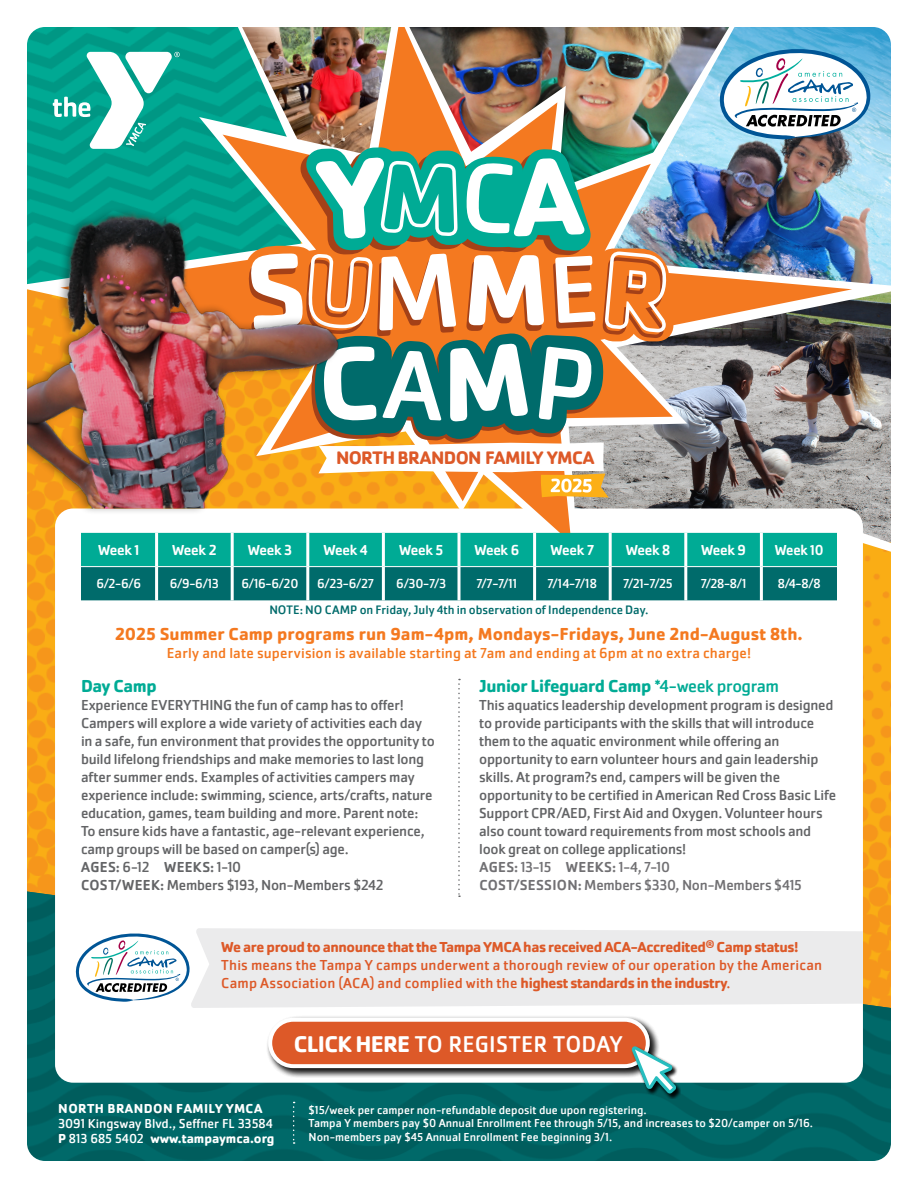
<style>
.page{position:relative;width:918px;height:1188px;background:#fff}
.page>*{position:absolute;margin:0;border:0;box-sizing:border-box;transform-origin:0 0}
.t1{font:23.7px "Cachet Pro";letter-spacing:.01em;color:#fff}
.t2{font:700 18.75px "Cachet Pro";letter-spacing:-.03em;color:#dd5928}
.t3{font:700 18px "Cachet Pro";letter-spacing:.005em;color:#f47920}
.t4{font:700 18px "Cachet Pro";letter-spacing:-.02em;color:#00ab95}
.t5{font:15px/18px "Cachet Pro";letter-spacing:-.015em;color:#636466}
.t6{font:15px/18px "Cachet Pro";letter-spacing:.01em;color:#dd5928}
.t7{font:15px "Cachet Pro";letter-spacing:.01em;color:#f47920}
.t8{font:500 15px "Cachet Pro";letter-spacing:-.02em;color:#fff}
.t9{font:13.5px/15px "Cachet Pro";color:#fff}
.t10{font:700 13.5px "Cachet Pro";letter-spacing:.035em;color:#fff}
.t11{font:12.75px "Cachet Pro";letter-spacing:-.005em;color:#006b6b}
.t12{font:12px/13.5px "Cachet Pro";color:#fff}
.s1{font-weight:500}
.s2{font-weight:400}
.s3{font-weight:500;color:#717073}
.s4{color:#717073}
.s5{font-weight:700}
</style>
<div class="page">
<img style="left:27px;top:27px;width:864px;height:1134px">
<div style="left:266px;top:1015px;width:394px;height:64px;background:#000;opacity:.75"></div>
<div style="left:270px;top:1020px;width:378px;height:46px;background:#dd5928;border-radius:23px"></div>
<div style="left:268px;top:1018px;width:382px;height:50px;border:4px solid #fff;border-radius:23px"></div>
<div style="left:631px;top:1046px;width:50px;height:53px;background:#000;opacity:.75"></div>
<svg style="left:629px;top:1043px;width:50px;height:54px"></svg>
<p class="t2" style="left:336px;top:446px;width:260px">NORTH BRANDON FAMILY YMCA</p>
<p class="t8" style="left:98px;top:542px;width:43px">Week 1</p>
<p class="t8" style="left:172px;top:542px;width:46px">Week 2</p>
<p class="t8" style="left:248px;top:542px;width:46px">Week 3</p>
<p class="t8" style="left:323px;top:542px;width:46px">Week 4</p>
<p class="t8" style="left:399px;top:542px;width:46px">Week 5</p>
<p class="t8" style="left:474px;top:542px;width:46px">Week 6</p>
<p class="t8" style="left:551px;top:542px;width:45px">Week 7</p>
<p class="t8" style="left:626px;top:542px;width:46px">Week 8</p>
<p class="t8" style="left:701px;top:542px;width:46px">Week 9</p>
<p class="t8" style="left:775px;top:542px;width:50px">Week 10</p>
<p class="t9" style="left:96px;top:577px;width:46px">6/2-6/6</p>
<p class="t9" style="left:170px;top:577px;width:51px">6/9-6/13</p>
<p class="t9" style="left:242px;top:577px;width:58px">6/16-6/20</p>
<p class="t9" style="left:317px;top:577px;width:58px">6/23-6/27</p>
<p class="t9" style="left:396px;top:577px;width:51px">6/30-7/3</p>
<p class="t9" style="left:476px;top:577px;width:42px">7/7-7/11</p>
<p class="t9" style="left:548px;top:577px;width:51px">7/14-7/18</p>
<p class="t9" style="left:623px;top:577px;width:51px">7/21-7/25</p>
<p class="t9" style="left:701px;top:577px;width:47px">7/28-8/1</p>
<p class="t9" style="left:778px;top:577px;width:44px">8/4-8/8</p>
<p class="t3" style="left:115px;top:623px;width:689px">2025 Summer Camp programs run 9am-4pm, Mondays-Fridays, June 2nd-August 8th.</p>
<p class="t7" style="left:167px;top:644px;width:586px">Early and late supervision is available starting at 7am and ending at 6pm at no extra charge!</p>
<p class="t11" style="left:269px;top:603px;width:381px">NOTE: NO CAMP on Friday, July 4th in observation of Independence Day.</p>
<p class="t4" style="left:81px;top:675px;width:77px">Day Camp</p>
<p class="t5" style="left:81px;top:696px;width:355px">Experience EVERYTHING the fun of camp has to offer!<br>Campers will explore a wide variety of activities each day in a safe, fun environment that provides the opportunity to build lifelong friendships and make memories to last long after summer ends. Examples of activities campers may experience include: swimming, science, arts/crafts, nature education, games, team building and more. Parent note:<br>To ensure kids have a fantastic, age-relevant experience, camp groups will be based on camper(s) age.<br><span class="s1">AGES:</span> 6-12 <span class="s1">WEEKS:</span> 1-10<br><span class="s1">COST/WEEK:</span> Members $193, Non-Members $242</p>
<p class="t4" style="left:479px;top:675px;width:301px">Junior Lifeguard Camp <span class="s2">*4-week program</span></p>
<p class="t5" style="left:479px;top:696px;width:359px">This aquatics leadership development program is designed to provide participants with the skills that will introduce them to the aquatic environment while offering an opportunity to earn volunteer hours and gain leadership skills. At program?s end, campers will be given the opportunity to be certified in American Red Cross Basic Life Support CPR/AED, First Aid and Oxygen. Volunteer hours also count toward requirements from most schools and look great on college applications!<br><span class="s3">AGES:</span> <span class="s4">13-15</span> <span class="s3">WEEKS:</span> <span class="s4">1-4, 7-10<br></span><span class="s3">COST/SESSION:</span> <span class="s4">Members $330, Non-Members $415</span></p>
<p class="t6" style="left:221px;top:939px;width:602px"><span class="s5">We are proud to announce that the Tampa YMCA has received ACA-Accredited</span><sup>®</sup> <span class="s5">Camp status!<br></span>This means the Tampa Y camps underwent a thorough review of our operation by the American<br>Camp Association (ACA) and complied with the <span class="s5">highest standards in the industry</span>.</p>
<p class="t10" style="left:58px;top:1100px;width:206px">NORTH BRANDON FAMILY YMCA</p>
<p class="t9" style="left:58px;top:1116px;width:218px">3091 Kingsway Blvd., Seffner FL 33584<br><span class="s5">P</span> 813 685 5402 <span class="s5">www.tampaymca.org</span></p>
<h1 class="t1" style="left:294px;top:1030px;width:330px"><span class="s5">CLICK HERE</span> TO REGISTER TODAY</h1>
<p class="t12" style="left:309px;top:1103px;width:506px">$15/week per camper non-refundable deposit due upon registering.<br>Tampa Y members pay $0 Annual Enrollment Fee through 5/15, and increases to $20/camper on 5/16.<br>Non-members pay $45 Annual Enrollment Fee beginning 3/1.</p>
</div>
